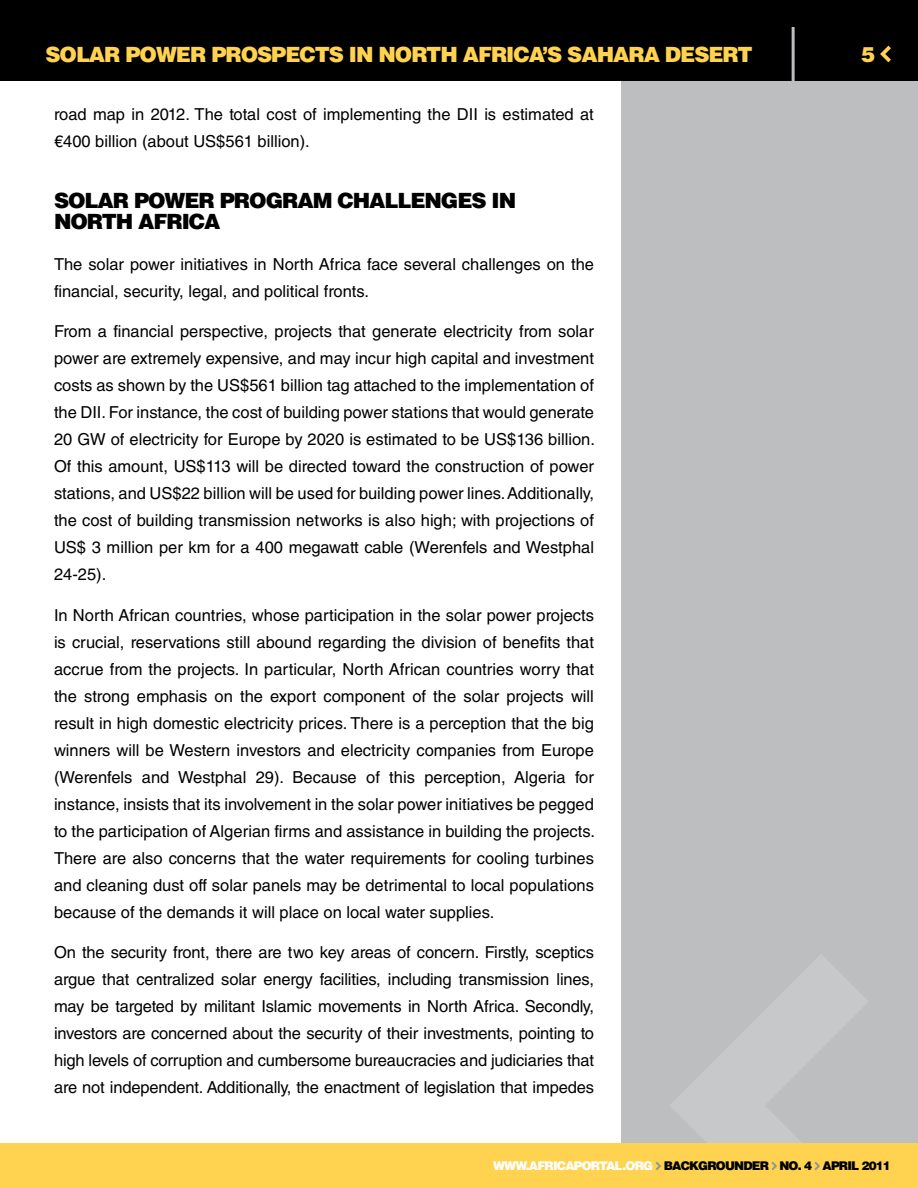
<style>
.page{position:relative;width:918px;height:1188px;background:#fff}
.page>*{position:absolute;margin:0;border:0;box-sizing:border-box;transform-origin:0 0}
.t1{font:900 21px "Helvetica LT Std";letter-spacing:-.05em;color:#ffd24f}
.t2{font:900 21px "Helvetica LT Std";letter-spacing:-.05em;color:#000}
.t3{font:16.5px/27px "Helvetica LT Std";color:#000;text-align:justify}
.t4{font:900 12px "Helvetica LT Std";letter-spacing:-.07em;color:#000}
.s1{color:#fff}
</style>
<div class="page">
<div style="left:621px;top:81px;width:297px;height:1107px;background:#bcbec0"></div>
<div style="left:793px;top:0;width:125px;height:81px;background:#000"></div>
<svg style="left:880px;top:46px;width:11px;height:16px"></svg>
<div style="left:0;top:0;width:793px;height:81px;background:#000"></div>
<svg style="left:669px;top:955px;width:200px;height:189px"></svg>
<div style="left:0;top:1144px;width:918px;height:44px;background:#ffd24f"></div>
<svg style="left:656px;top:1162px;width:5px;height:8px"></svg>
<svg style="left:771px;top:1162px;width:6px;height:8px"></svg>
<svg style="left:814px;top:1162px;width:6px;height:8px"></svg>
<hr style="left:792px;top:27px;width:3px;height:54px;background:#bcbec0">
<p class="t1" style="left:45px;top:40px;width:709px">SOLAR POWER PROSPECTS IN NORTH AFRICA’S SAHARA DESERT</p>
<p class="t1" style="left:861px;top:41px;width:16px">5</p>
<p class="t3" style="left:54px;top:101px;width:541px">road map in 2012. The total cost of implementing the DII is estimated at €400 billion (about US$561 billion).</p>
<p class="t2" style="left:54px;top:187px;width:16px">SOL</p>
<p class="t2" style="left:98px;top:187px;width:68px">AR POWER</p>
<p class="t2" style="left:220px;top:187px;width:31px">PROGR</p>
<p class="t2" style="left:297px;top:187px;width:103px">AM CHALLENGES</p>
<p class="t2" style="left:492px;top:187px;width:12px">IN</p>
<p class="t2" style="left:54px;top:208px;width:17px">NORTH</p>
<p class="t2" style="left:138px;top:208px;width:29px">AFRIC</p>
<p class="t2" style="left:204px;top:208px;width:18px">A</p>
<p class="t3" style="left:54px;top:251px;width:542px">The solar power initiatives in North Africa face several challenges on the financial, security, legal, and political fronts.</p>
<p class="t3" style="left:54px;top:318px;width:543px">From a financial perspective, projects that generate electricity from solar power are extremely expensive, and may incur high capital and investment costs as shown by the US$561 billion tag attached to the implementation of the DII. For instance, the cost of building power stations that would generate 20 GW of electricity for Europe by 2020 is estimated to be US$136 billion.<br>Of this amount, US$113 will be directed toward the construction of power stations, and US$22 billion will be used for building power lines. Additionally, the cost of building transmission networks is also high; with projections of US$ 3 million per km for a 400 megawatt cable (Werenfels and Westphal 24-25).</p>
<p class="t3" style="left:54px;top:601px;width:543px">In North African countries, whose participation in the solar power projects is crucial, reservations still abound regarding the division of benefits that accrue from the projects. In particular, North African countries worry that the strong emphasis on the export component of the solar projects will result in high domestic electricity prices. There is a perception that the big winners will be Western investors and electricity companies from Europe (Werenfels and Westphal 29). Because of this perception, Algeria for instance, insists that its involvement in the solar power initiatives be pegged to the participation of Algerian firms and assistance in building the projects.<br>There are also concerns that the water requirements for cooling turbines and cleaning dust off solar panels may be detrimental to local populations because of the demands it will place on local water supplies.</p>
<p class="t3" style="left:54px;top:939px;width:542px">On the security front, there are two key areas of concern. Firstly, sceptics argue that centralized solar energy facilities, including transmission lines, may be targeted by militant Islamic movements in North Africa. Secondly, investors are concerned about the security of their investments, pointing to high levels of corruption and cumbersome bureaucracies and judiciaries that are not independent. Additionally, the enactment of legislation that impedes</p>
<p class="t4" style="left:493px;top:1158px;width:399px"><span class="s1">WWW.AFRICAPORTAL.ORG</span> BACKGROUNDER NO. 4 APRIL 2011</p>
</div>
